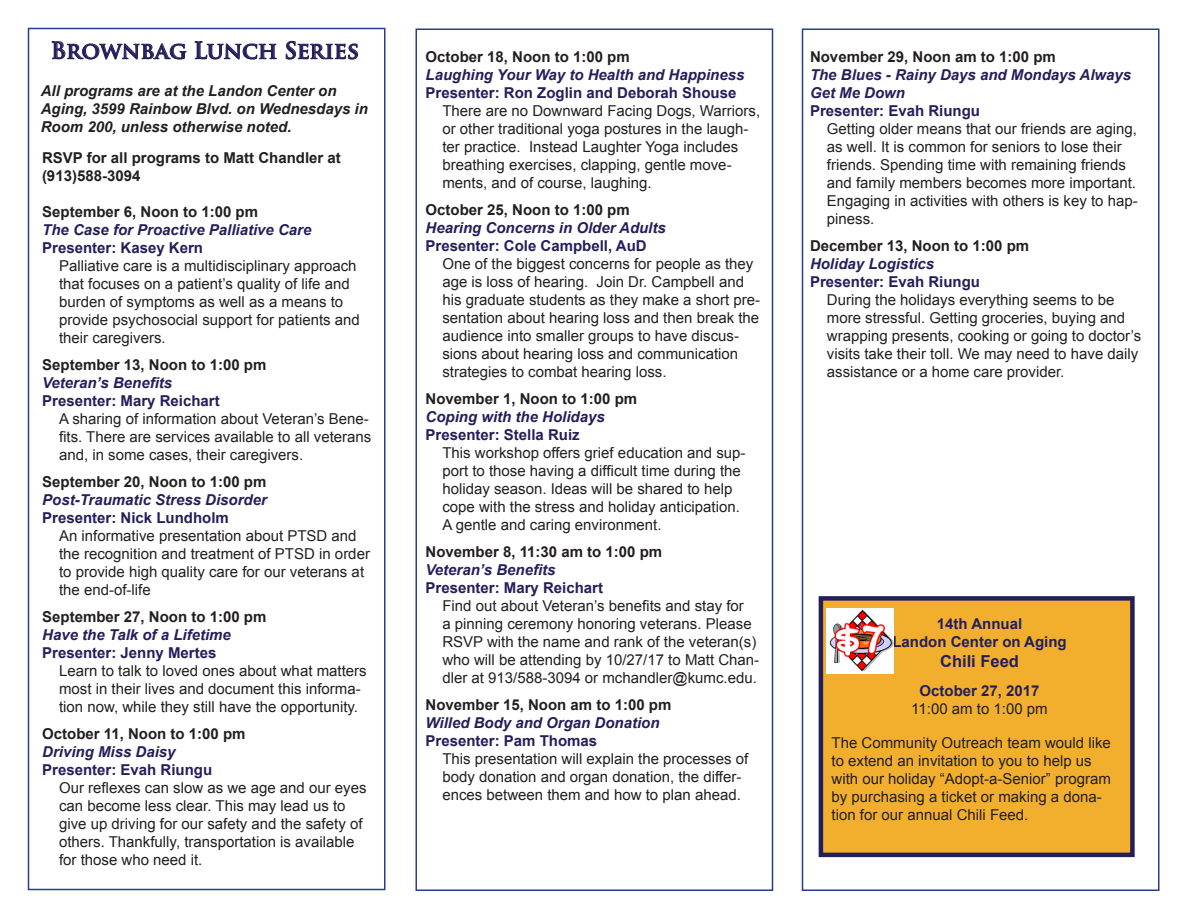
<style>
.page{position:relative;width:1188px;height:918px;background:#fff}
.page>*{position:absolute;margin:0;border:0;box-sizing:border-box;transform-origin:0 0}
.t1{font:700 22.5px "Trajan Pro";color:#241f5b}
.t2{font:700 16.5px "Arial";color:#241f5b}
.Description{font:15px/18px "Arial";color:#231f20}
.Description-2{font:700 15px/18px "Arial";color:#231f20}
.t3{font:700 15px "Arial";color:#241f5b}
.t4{font:italic 700 15px/18px "Arial";color:#241f5b}
.t5{font:italic 700 15px/18px "Arial";color:#231f20}
</style>
<div class="page">
<div style="left:802px;top:28px;width:358px;height:863px;background:#fff;border:2px solid #253f8e"></div>
<div style="left:416px;top:28px;width:357px;height:863px;background:#fff;border:2px solid #253f8e"></div>
<div style="left:28px;top:28px;width:358px;height:862px;background:#fff;border:2px solid #253f8e"></div>
<svg style="left:51px;top:41px;width:136px;height:19px"></svg>
<svg style="left:194px;top:41px;width:83px;height:19px"></svg>
<svg style="left:285px;top:41px;width:73px;height:19px"></svg>
<div style="left:819px;top:596px;width:316px;height:261px;background:#f2af2e;border:4px solid #241f5b"></div>
<img style="left:827px;top:608px;width:67px;height:65px">
<p class="t1" style="left:51px;top:36px;width:310px">Brownbag Lunch Series</p>
<p class="t5" style="left:41px;top:82px;width:297px">All programs are at the Landon Center on</p>
<p class="t5" style="left:41px;top:100px;width:329px">Aging, 3599 Rainbow Blvd. on Wednesdays in<br>Room 200, unless otherwise noted.</p>
<p class="Description-2" style="left:42px;top:149px;width:300px">RSVP for all programs to Matt Chandler at (913)588-3094</p>
<p class="Description-2" style="left:42px;top:203px;width:217px">September 6, Noon to 1:00 pm</p>
<p class="t4" style="left:42px;top:221px;width:271px">The Case for Proactive Palliative Care</p>
<p class="t3" style="left:42px;top:238px;width:162px">Presenter: Kasey Kern</p>
<p class="Description" style="left:59px;top:257px;width:302px">Palliative care is a multidisciplinary approach that focuses on a patient’s quality of life and burden of symptoms as well as a means to provide psychosocial support for patients and their caregivers.</p>
<p class="Description-2" style="left:42px;top:356px;width:226px">September 13, Noon to 1:00 pm</p>
<p class="t4" style="left:42px;top:374px;width:132px">Veteran’s Benefits</p>
<p class="t3" style="left:42px;top:391px;width:179px">Presenter: Mary Reichart</p>
<p class="Description" style="left:59px;top:410px;width:314px">A sharing of information about Veteran’s Bene&shy;fits. There are services available to all veterans and, in some cases, their caregivers.</p>
<p class="Description-2" style="left:42px;top:473px;width:226px">September 20, Noon to 1:00 pm</p>
<p class="t4" style="left:42px;top:491px;width:226px">Post-Traumatic Stress Disorder</p>
<p class="t3" style="left:42px;top:508px;width:188px">Presenter: Nick Lundholm</p>
<p class="Description" style="left:59px;top:527px;width:312px">An informative presentation about PTSD and the recognition and treatment of PTSD in order to provide high quality care for our veterans at the end-of-life</p>
<p class="Description-2" style="left:42px;top:608px;width:226px">September 27, Noon to 1:00 pm</p>
<p class="t4" style="left:42px;top:626px;width:190px">Have the Talk of a Lifetime</p>
<p class="t3" style="left:42px;top:643px;width:176px">Presenter: Jenny Mertes</p>
<p class="Description" style="left:59px;top:662px;width:309px">Learn to talk to loved ones about what matters most in their lives and document this informa&shy;tion now, while they still have the opportunity.</p>
<p class="Description-2" style="left:42px;top:725px;width:205px">October 11, Noon to 1:00 pm</p>
<p class="t4" style="left:42px;top:743px;width:135px">Driving Miss Daisy</p>
<p class="t3" style="left:42px;top:760px;width:172px">Presenter: Evah Riungu</p>
<p class="Description" style="left:59px;top:779px;width:309px">Our reflexes can slow as we age and our eyes can become less clear. This may lead us to give up driving for our safety and the safety of others. Thankfully, transportation is available for those who need it.</p>
<p class="Description-2" style="left:426px;top:48px;width:206px">October 18, Noon to 1:00 pm</p>
<p class="t4" style="left:426px;top:66px;width:320px">Laughing Your Way to Health and Happiness</p>
<p class="t3" style="left:426px;top:82px;width:312px">Presenter: Ron Zoglin and Deborah Shouse</p>
<p class="Description" style="left:442px;top:102px;width:319px">There are no Downward Facing Dogs, Warriors, or other traditional yoga postures in the laugh&shy;ter practice. Instead Laughter Yoga includes breathing exercises, clapping, gentle move&shy;ments, and of course, laughing.</p>
<p class="Description-2" style="left:426px;top:201px;width:206px">October 25, Noon to 1:00 pm</p>
<p class="t4" style="left:426px;top:219px;width:242px">Hearing Concerns in Older Adults</p>
<p class="t3" style="left:426px;top:235px;width:223px">Presenter: Cole Campbell, AuD</p>
<p class="Description" style="left:442px;top:255px;width:319px">One of the biggest concerns for people as they age is loss of hearing. Join Dr. Campbell and his graduate students as they make a short pre&shy;sentation about hearing loss and then break the audience into smaller groups to have discus&shy;sions about hearing loss and communication strategies to combat hearing loss.</p>
<p class="Description-2" style="left:426px;top:390px;width:213px">November 1, Noon to 1:00 pm</p>
<p class="t4" style="left:426px;top:408px;width:181px">Coping with the Holidays</p>
<p class="t3" style="left:426px;top:424px;width:156px">Presenter: Stella Ruiz</p>
<p class="Description" style="left:442px;top:444px;width:305px">This workshop offers grief education and sup&shy;port to those having a difficult time during the holiday season. Ideas will be shared to help cope with the stress and holiday anticipation.</p>
<p class="Description" style="left:442px;top:516px;width:221px">A gentle and caring environment.</p>
<p class="Description-2" style="left:426px;top:543px;width:238px">November 8, 11:30 am to 1:00 pm</p>
<p class="t4" style="left:426px;top:561px;width:132px">Veteran’s Benefits</p>
<p class="t3" style="left:426px;top:577px;width:179px">Presenter: Mary Reichart</p>
<p class="Description" style="left:442px;top:597px;width:318px">Find out about Veteran’s benefits and stay for<br>a pinning ceremony honoring veterans. Please RSVP with the name and rank of the veteran(s) who will be attending by 10/27/17 to Matt Chan&shy;dler at 913/588-3094 or mchandler@kumc.edu.</p>
<p class="Description-2" style="left:426px;top:696px;width:247px">November 15, Noon am to 1:00 pm</p>
<p class="t4" style="left:426px;top:714px;width:236px">Willed Body and Organ Donation</p>
<p class="t3" style="left:426px;top:730px;width:173px">Presenter: Pam Thomas</p>
<p class="Description" style="left:442px;top:750px;width:307px">This presentation will explain the processes of body donation and organ donation, the differ&shy;ences between them and how to plan ahead.</p>
<p class="Description-2" style="left:810px;top:48px;width:247px">November 29, Noon am to 1:00 pm</p>
<p class="t4" style="left:810px;top:66px;width:323px">The Blues - Rainy Days and Mondays Always<br>Get Me Down</p>
<p class="t3" style="left:810px;top:100px;width:172px">Presenter: Evah Riungu</p>
<p class="Description" style="left:827px;top:120px;width:312px">Getting older means that our friends are aging, as well. It is common for seniors to lose their friends. Spending time with remaining friends and family members becomes more important.<br>Engaging in activities with others is key to hap&shy;piness.</p>
<p class="Description-2" style="left:810px;top:237px;width:221px">December 13, Noon to 1:00 pm</p>
<p class="t4" style="left:810px;top:255px;width:126px">Holiday Logistics</p>
<p class="t3" style="left:810px;top:271px;width:172px">Presenter: Evah Riungu</p>
<p class="Description" style="left:827px;top:291px;width:316px">During the holidays everything seems to be more stressful. Getting groceries, buying and wrapping presents, cooking or going to doctor’s visits take their toll. We may need to have daily assistance or a home care provider.</p>
<p class="t3" style="left:937px;top:614px;width:87px">14th Annual</p>
<p class="t3" style="left:892px;top:632px;width:176px">Landon Center on Aging</p>
<p class="t2" style="left:940px;top:650px;width:80px">Chili Feed</p>
<p class="t3" style="left:920px;top:680px;width:122px">October 27, 2017</p>
<p class="Description" style="left:911px;top:700px;width:138px">11:00 am to 1:00 pm</p>
<p class="Description" style="left:832px;top:734px;width:281px">The Community Outreach team would like to extend an invitation to you to help us with our holiday “Adopt-a-Senior” program by purchasing a ticket or making a dona&shy;tion for our annual Chili Feed.</p>
</div>
